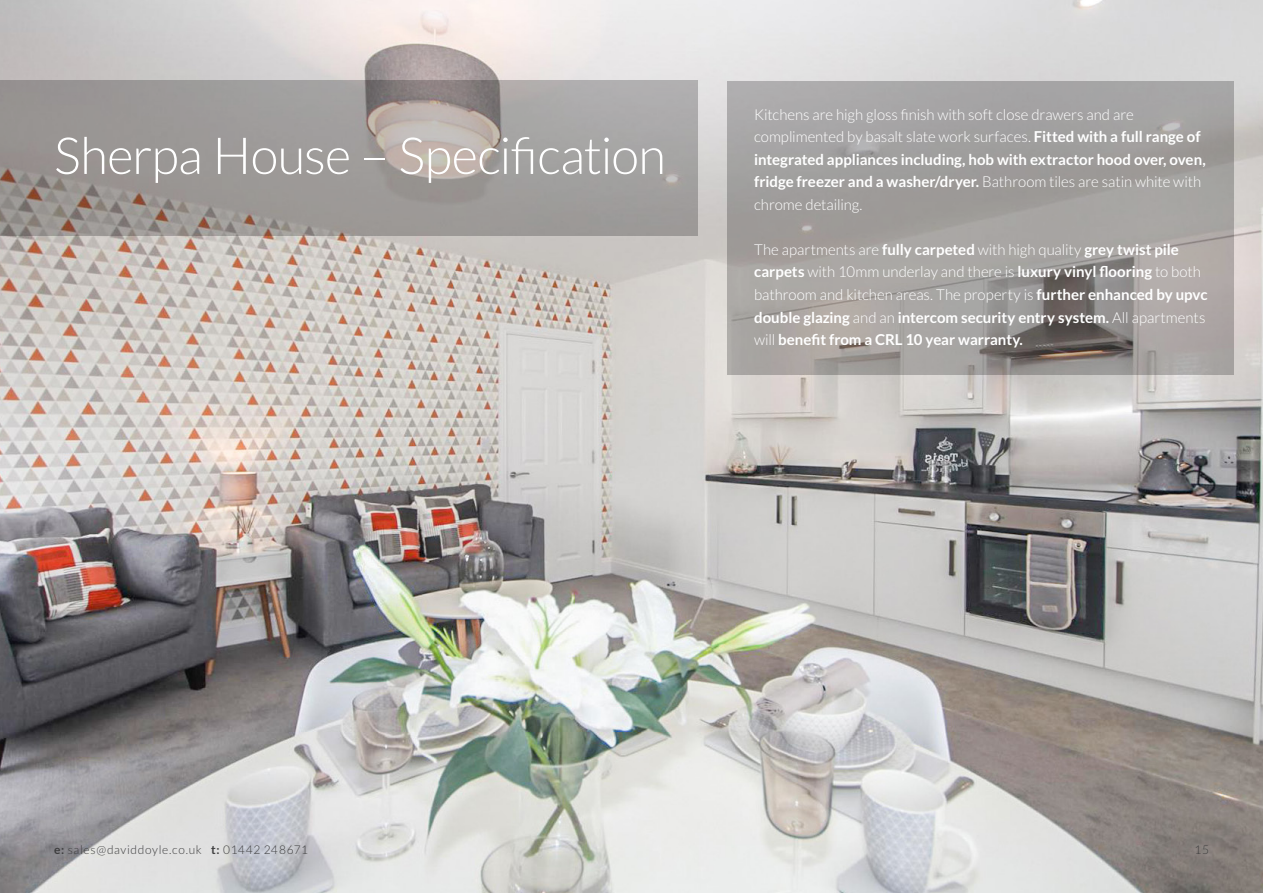
<style>
.page{position:relative;width:1263px;height:893px;background:#fff}
.page>*{position:absolute;margin:0;border:0;box-sizing:border-box;transform-origin:0 0}
.t1{font:300 51px "Lato";letter-spacing:-.015em;color:#fff}
.t2{font:700 15px/22.5px "Lato";color:#fff}
.t3{font:300 15px/22.5px "Lato";letter-spacing:-.005em;color:#fff}
.t4{font:300 12px "Lato";letter-spacing:.055em;color:#3e3e3f}
.s1{font-weight:700}
.s2{font-weight:300}
</style>
<div class="page">
<img style="left:0;top:0;width:1263px;height:893px">
<svg style="left:0;top:81px;width:697px;height:155px;background:#9f9b98"></svg>
<svg style="left:727px;top:81px;width:506px;height:293px;background:#a19e9c"></svg>
<p class="t1" style="left:54px;top:128px;width:613px">Sherpa House – Specification</p>
<p class="t3" style="left:754px;top:103px;width:453px">Kitchens are high gloss finish with soft close drawers and are complimented by basalt slate work surfaces. <span class="s1">Fitted with a full range of integrated appliances including, hob with extractor hood over, oven, fridge freezer and a washer/dryer.</span> Bathroom tiles are satin white with chrome detailing.</p>
<p class="t2" style="left:754px;top:238px;width:455px"><span class="s2">The apartments are</span> fully carpeted <span class="s2">with high quality</span> grey twist pile carpets <span class="s2">with 10mm underlay and there is</span> luxury vinyl flooring <span class="s2">to both bathroom and kitchen areas. The property is</span> further enhanced by upvc double glazing <span class="s2">and an</span> intercom security entry system. <span class="s2">All apartments will</span> benefit from a CRL 10 year warranty.</p>
<p class="t4" style="left:54px;top:843px;width:256px"><span class="s1">e:</span> sales@daviddoyle.co.uk <span class="s1">t:</span> 01442 248671</p>
<p class="t4" style="left:1194px;top:843px;width:16px">15</p>
</div>
